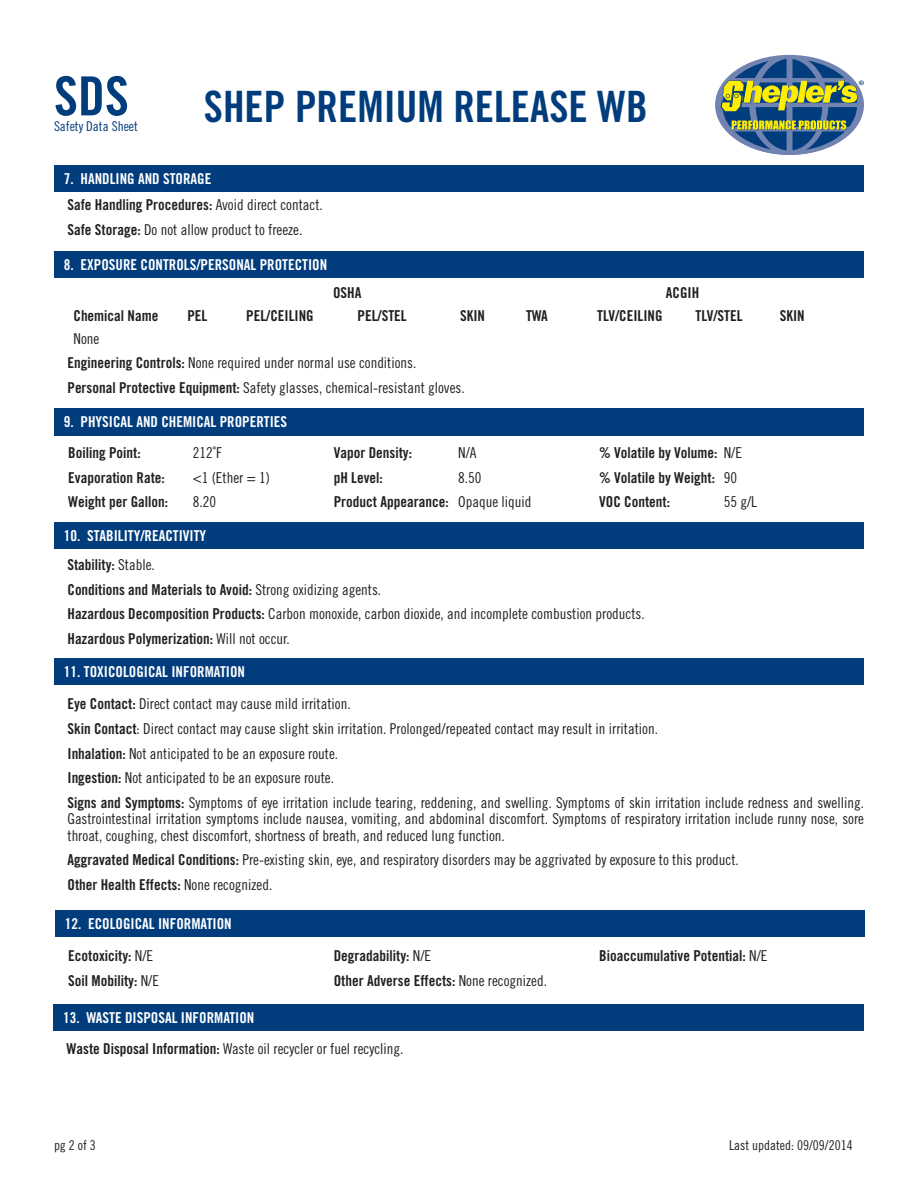
<style>
.page{position:relative;width:918px;height:1188px;background:#fff}
.page>*{position:absolute;margin:0;border:0;box-sizing:border-box;transform-origin:0 0}
.t1{font:54px "Trade Gothic LT Std Bd Cn 20";color:#013d7d}
.t2{font:43.2px "Trade Gothic LT Std Bd Cn 20";color:#013d7d}
.Body_Text{font:15px/16.5px "Trade Gothic LT Std Cn 18";color:#231f20;text-align:justify}
.Body_Text-2{font:15px "Trade Gothic LT Std Bd Cn 20";color:#231f20}
.Section_Header{font:15px "Trade Gothic LT Std Bd Cn 20";color:#fff}
.cHART_tEXT{font:13.5px "Trade Gothic LT Std Cn 18";color:#231f20}
.t3{font:13.5px "Trade Gothic LT Std Cn 18";color:#013d7d}
.s1{font-family:"Trade Gothic LT Std Cn 18"}
.s2{font-family:"Trade Gothic LT Std Bd Cn 20"}
</style>
<div class="page">
<svg style="left:715px;top:55px;width:149px;height:100px"></svg>
<div style="left:54px;top:251px;width:810px;height:27px;background:#013d7d"></div>
<div style="left:54px;top:165px;width:810px;height:27px;background:#013d7d"></div>
<div style="left:54px;top:658px;width:810px;height:27px;background:#013d7d"></div>
<div style="left:54px;top:408px;width:810px;height:27px;background:#013d7d"></div>
<div style="left:54px;top:522px;width:810px;height:27px;background:#013d7d"></div>
<div style="left:55px;top:910px;width:810px;height:27px;background:#013d7d"></div>
<div style="left:53px;top:1004px;width:810px;height:27px;background:#013d7d"></div>
<h1 class="t1" style="left:54px;top:63px;width:76px">SDS</h1>
<p class="t3" style="left:54px;top:118px;width:85px">Safety Data Sheet</p>
<h2 class="t2" style="left:204px;top:81px;width:445px">SHEP PREMIUM RELEASE WB</h2>
<p class="Section_Header" style="left:64px;top:169px;width:149px">7. HANDLING AND STORAGE</p>
<p class="Body_Text-2" style="left:68px;top:196px;width:257px">Safe Handling Procedures: <span class="s1">Avoid direct contact.</span></p>
<p class="Body_Text" style="left:68px;top:221px;width:236px"><span class="s2">Safe Storage:</span> Do not allow product to freeze.</p>
<p class="Section_Header" style="left:64px;top:256px;width:265px">8. EXPOSURE CONTROLS/PERSONAL PROTECTION</p>
<p class="Body_Text-2" style="left:333px;top:284px;width:30px">OSHA</p>
<p class="Body_Text-2" style="left:666px;top:284px;width:35px">ACGIH</p>
<p class="Body_Text-2" style="left:74px;top:307px;width:86px">Chemical Name</p>
<p class="Body_Text-2" style="left:187px;top:307px;width:21px">PEL</p>
<p class="Body_Text-2" style="left:246px;top:307px;width:69px">PEL/CEILING</p>
<p class="Body_Text-2" style="left:358px;top:307px;width:51px">PEL/STEL</p>
<p class="Body_Text-2" style="left:460px;top:307px;width:26px">SKIN</p>
<p class="Body_Text-2" style="left:526px;top:307px;width:23px">TWA</p>
<p class="Body_Text-2" style="left:597px;top:307px;width:67px">TLV/CEILING</p>
<p class="Body_Text-2" style="left:696px;top:307px;width:48px">TLV/STEL</p>
<p class="Body_Text-2" style="left:780px;top:307px;width:26px">SKIN</p>
<p class="Body_Text" style="left:74px;top:330px;width:27px">None</p>
<p class="Body_Text" style="left:68px;top:355px;width:350px"><span class="s2">Engineering Controls:</span> None required under normal use conditions.</p>
<p class="Body_Text" style="left:68px;top:379px;width:399px"><span class="s2">Personal Protective Equipment:</span> Safety glasses, chemical-resistant gloves.</p>
<p class="Section_Header" style="left:64px;top:413px;width:225px">9. PHYSICAL AND CHEMICAL PROPERTIES</p>
<p class="Body_Text-2" style="left:68px;top:444px;width:74px">Boiling Point:</p>
<p class="Body_Text" style="left:193px;top:444px;width:31px">212˚F</p>
<p class="Body_Text-2" style="left:68px;top:468px;width:98px">Evaporation Rate:</p>
<p class="Body_Text" style="left:193px;top:469px;width:79px">&lt;1 (Ether = 1)</p>
<p class="Body_Text-2" style="left:68px;top:493px;width:101px">Weight per Gallon:</p>
<p class="Body_Text" style="left:193px;top:494px;width:25px">8.20</p>
<p class="Section_Header" style="left:64px;top:526px;width:144px">10. STABILITY/REACTIVITY</p>
<p class="Body_Text-2" style="left:334px;top:444px;width:80px">Vapor Density:</p>
<p class="Body_Text" style="left:458px;top:444px;width:20px">N/A</p>
<p class="Body_Text-2" style="left:334px;top:468px;width:51px">pH Level:</p>
<p class="Body_Text" style="left:458px;top:469px;width:25px">8.50</p>
<p class="Body_Text-2" style="left:334px;top:493px;width:199px">Product Appearance: <span class="s1">Opaque liquid</span></p>
<p class="Body_Text-2" style="left:599px;top:444px;width:144px">% Volatile by Volume: <span class="s1">N/E</span></p>
<p class="Body_Text-2" style="left:599px;top:468px;width:139px">% Volatile by Weight: <span class="s1">90</span></p>
<p class="Body_Text-2" style="left:599px;top:493px;width:72px">VOC Content:</p>
<p class="Body_Text" style="left:724px;top:494px;width:35px">55 g/L</p>
<p class="Body_Text-2" style="left:68px;top:556px;width:89px">Stability: <span class="s1">Stable.</span></p>
<p class="Body_Text-2" style="left:68px;top:580px;width:315px">Conditions and Materials to Avoid: <span class="s1">Strong oxidizing agents.</span></p>
<p class="Body_Text" style="left:68px;top:606px;width:579px"><span class="s2">Hazardous Decomposition Products:</span> Carbon monoxide, carbon dioxide, and incomplete combustion products.</p>
<p class="Body_Text-2" style="left:68px;top:629px;width:224px">Hazardous Polymerization: <span class="s1">Will not occur.</span></p>
<p class="Section_Header" style="left:64px;top:662px;width:183px">11. TOXICOLOGICAL INFORMATION</p>
<p class="Body_Text" style="left:68px;top:696px;width:285px"><span class="s2">Eye Contact:</span> Direct contact may cause mild irritation.</p>
<p class="Body_Text" style="left:68px;top:720px;width:592px"><span class="s2">Skin Contact</span>: Direct contact may cause slight skin irritation. Prolonged/repeated contact may result in irritation.</p>
<p class="Body_Text" style="left:68px;top:745px;width:272px"><span class="s2">Inhalation:</span> Not anticipated to be an exposure route.</p>
<p class="Body_Text" style="left:68px;top:769px;width:268px"><span class="s2">Ingestion:</span> Not anticipated to be an exposure route.</p>
<p class="Body_Text" style="left:68px;top:794px;width:798px"><span class="s2">Signs and Symptoms:</span> Symptoms of eye irritation include tearing, reddening, and swelling. Symptoms of skin irritation include redness and swelling.<br>Gastrointestinal irritation symptoms include nausea, vomiting, and abdominal discomfort. Symptoms of respiratory irritation include runny nose, sore throat, coughing, chest discomfort, shortness of breath, and reduced lung function.</p>
<p class="Body_Text" style="left:68px;top:852px;width:673px"><span class="s2">Aggravated Medical Conditions:</span> Pre-existing skin, eye, and respiratory disorders may be aggrivated by exposure to this product.</p>
<p class="Body_Text-2" style="left:68px;top:875px;width:206px">Other Health Effects: <span class="s1">None recognized.</span></p>
<p class="Section_Header" style="left:65px;top:914px;width:168px">12. ECOLOGICAL INFORMATION</p>
<p class="Body_Text-2" style="left:68px;top:947px;width:86px">Ecotoxicity: <span class="s1">N/E</span></p>
<p class="Body_Text-2" style="left:68px;top:971px;width:92px">Soil Mobility: <span class="s1">N/E</span></p>
<p class="Body_Text-2" style="left:334px;top:947px;width:99px">Degradability: <span class="s1">N/E</span></p>
<p class="Body_Text-2" style="left:334px;top:971px;width:215px">Other Adverse Effects: <span class="s1">None recognized.</span></p>
<p class="Section_Header" style="left:63px;top:1009px;width:193px">13. WASTE DISPOSAL INFORMATION</p>
<p class="Body_Text" style="left:67px;top:1040px;width:339px"><span class="s2">Waste Disposal Information:</span> Waste oil recycler or fuel recycling.</p>
<p class="Body_Text-2" style="left:599px;top:947px;width:170px">Bioaccumulative Potential: <span class="s1">N/E</span></p>
<p class="cHART_tEXT" style="left:54px;top:1137px;width:43px">pg 2 of 3</p>
<p class="cHART_tEXT" style="left:729px;top:1137px;width:125px">Last updated: 09/09/2014</p>
</div>
